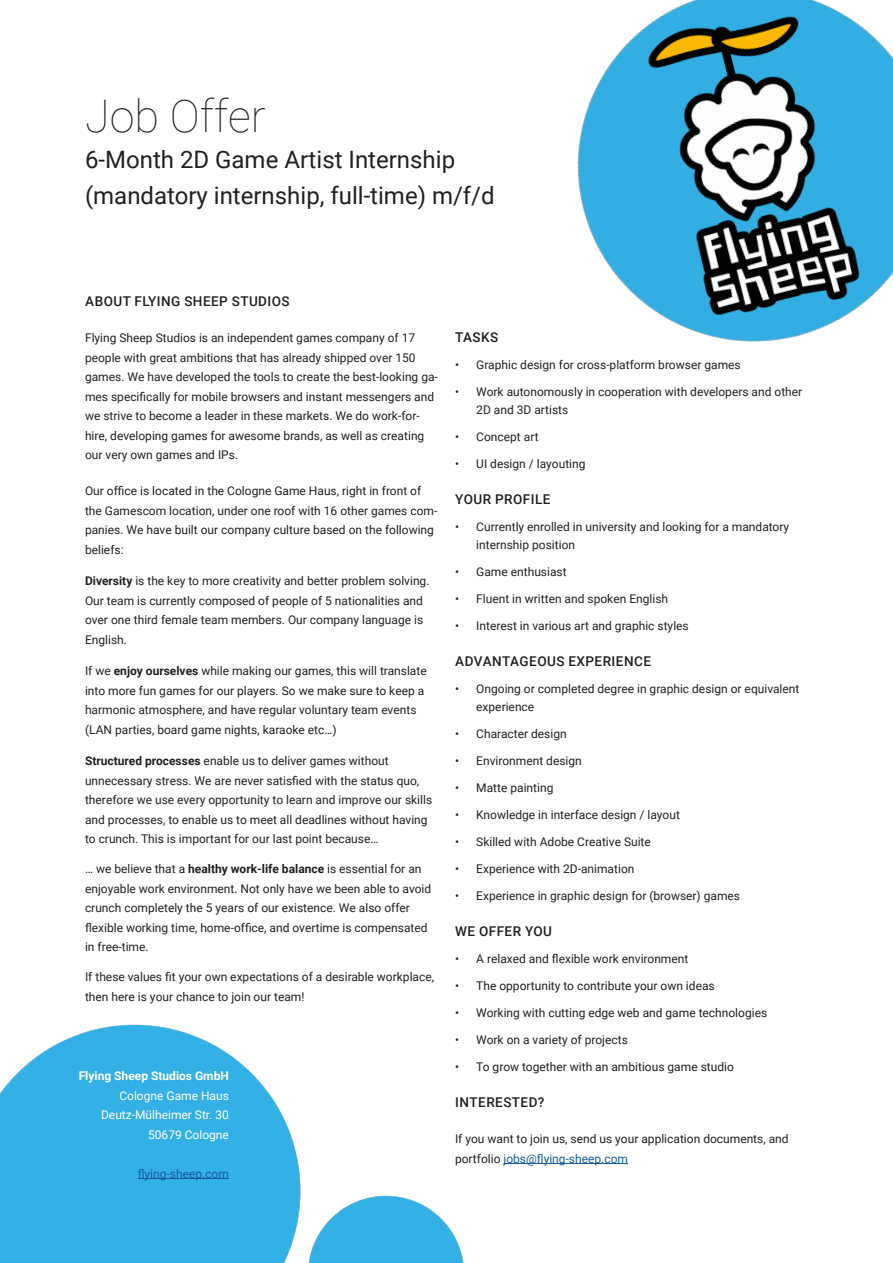
<style>
.page{position:relative;width:893px;height:1263px;background:#fff}
.page>*{position:absolute;margin:0;border:0;box-sizing:border-box;transform-origin:0 0}
.t1{font:100 45px "Roboto";color:#231f20}
.t2{font:24px "Roboto";color:#231f20}
.SmallHeadline{font:500 13.5px "Roboto";letter-spacing:.035em;color:#231f20}
.text{font:12px/19.5px "Roboto";color:#231f20}
.text-2{font:12px/19.5px "Roboto";color:#fff;text-align:right}
.text-3{font:12px "Roboto";color:#175d9e}
.s1{font-weight:700}
.s2{color:#175d9e}
</style>
<div class="page">
<img style="left:330px;top:1195px;width:134px;height:68px">
<img style="left:0;top:1024px;width:330px;height:239px">
<hr style="left:138px;top:1178px;width:91px;height:1px;background:#175d9e">
<img style="left:577px;top:0;width:316px;height:342px">
<hr style="left:503px;top:1163px;width:125px;height:1px;background:#175d9e">
<p class="t1" style="left:85px;top:85px;width:182px">Job Offer</p>
<p class="t2" style="left:85px;top:143px;width:372px">6-Month 2D Game Artist Internship</p>
<p class="t2" style="left:85px;top:179px;width:411px">(mandatory internship, full-time) m/f/d</p>
<p class="SmallHeadline" style="left:85px;top:292px;width:206px">ABOUT FLYING SHEEP STUDIOS</p>
<p class="text" style="left:85px;top:328px;width:354px">Flying Sheep Studios is an independent games company of 17 people with great ambitions that has already shipped over 150 games. We have developed the tools to create the best-looking ga&shy;mes specifically for mobile browsers and instant messengers and we strive to become a leader in these markets. We do work-for&shy;hire, developing games for awesome brands, as well as creating our very own games and IPs.</p>
<p class="text" style="left:85px;top:481px;width:354px">Our office is located in the Cologne Game Haus, right in front of the Gamescom location, under one roof with 16 other games com&shy;panies. We have built our company culture based on the following beliefs:</p>
<p class="text" style="left:85px;top:571px;width:346px"><span class="s1">Diversity</span> is the key to more creativity and better problem solving.<br>Our team is currently composed of people of 5 nationalities and over one third female team members. Our company language is English.</p>
<p class="text" style="left:85px;top:661px;width:343px">If we <span class="s1">enjoy ourselves</span> while making our games, this will translate into more fun games for our players. So we make sure to keep a harmonic atmosphere, and have regular voluntary team events (LAN parties, board game nights, karaoke etc…)</p>
<p class="text" style="left:85px;top:751px;width:349px"><span class="s1">Structured processes</span> enable us to deliver games without unnecessary stress. We are never satisfied with the status quo, therefore we use every opportunity to learn and improve our skills and processes, to enable us to meet all deadlines without having to crunch. This is important for our last point because…</p>
<p class="text" style="left:85px;top:859px;width:348px">… we believe that a <span class="s1">healthy work-life balance</span> is essential for an enjoyable work environment. Not only have we been able to avoid crunch completely the 5 years of our existence. We also offer flexible working time, home-office, and overtime is compensated in free-time.</p>
<p class="text" style="left:85px;top:967px;width:351px">If these values fit your own expectations of a desirable workplace, then here is your chance to join our team!</p>
<p class="text-2" style="left:79px;top:1066px;width:152px"><span class="s1">Flying Sheep Studios GmbH<br></span>Cologne Game Haus<br>Deutz-Mülheimer Str. 30<br>50679 Cologne</p>
<p class="text-3" style="left:138px;top:1165px;width:93px">flying-sheep.com</p>
<p class="SmallHeadline" style="left:455px;top:328px;width:45px">TASKS</p>
<p class="text" style="left:455px;top:355px;width:287px">• Graphic design for cross-platform browser games</p>
<p class="text" style="left:476px;top:382px;width:327px;line-height:18px;text-indent:-21px">• Work autonomously in cooperation with developers and other<br>2D and 3D artists</p>
<p class="text" style="left:455px;top:427px;width:85px">• Concept art</p>
<p class="text" style="left:455px;top:454px;width:132px">• UI design / layouting</p>
<p class="SmallHeadline" style="left:455px;top:490px;width:97px">YOUR PROFILE</p>
<p class="text" style="left:476px;top:517px;width:314px;line-height:18px;text-indent:-21px">• Currently enrolled in university and looking for a mandatory internship position</p>
<p class="text" style="left:455px;top:562px;width:113px">• Game enthusiast</p>
<p class="text" style="left:455px;top:589px;width:215px">• Fluent in written and spoken English</p>
<p class="text" style="left:455px;top:616px;width:235px">• Interest in various art and graphic styles</p>
<p class="SmallHeadline" style="left:455px;top:652px;width:197px">ADVANTAGEOUS EXPERIENCE</p>
<p class="text" style="left:476px;top:679px;width:325px;line-height:18px;text-indent:-21px">• Ongoing or completed degree in graphic design or equivalent experience</p>
<p class="text" style="left:455px;top:724px;width:113px">• Character design</p>
<p class="text" style="left:455px;top:751px;width:128px">• Environment design</p>
<p class="text" style="left:455px;top:778px;width:100px">• Matte painting</p>
<p class="text" style="left:455px;top:805px;width:226px">• Knowledge in interface design / layout</p>
<p class="text" style="left:455px;top:832px;width:197px">• Skilled with Adobe Creative Suite</p>
<p class="text" style="left:455px;top:859px;width:181px">• Experience with 2D-animation</p>
<p class="text" style="left:455px;top:886px;width:287px">• Experience in graphic design for (browser) games</p>
<p class="SmallHeadline" style="left:455px;top:922px;width:98px">WE OFFER YOU</p>
<p class="text" style="left:455px;top:949px;width:235px">• A relaxed and flexible work environment</p>
<p class="text" style="left:455px;top:976px;width:261px">• The opportunity to contribute your own ideas</p>
<p class="text" style="left:455px;top:1003px;width:314px">• Working with cutting edge web and game technologies</p>
<p class="text" style="left:455px;top:1030px;width:174px">• Work on a variety of projects</p>
<p class="text" style="left:455px;top:1057px;width:280px">• To grow together with an ambitious game studio</p>
<p class="SmallHeadline" style="left:455px;top:1093px;width:91px">INTERESTED?</p>
<p class="text" style="left:455px;top:1129px;width:335px">If you want to join us, send us your application documents, and portfolio <span class="s2">jobs@flying-sheep.com</span></p>
</div>
